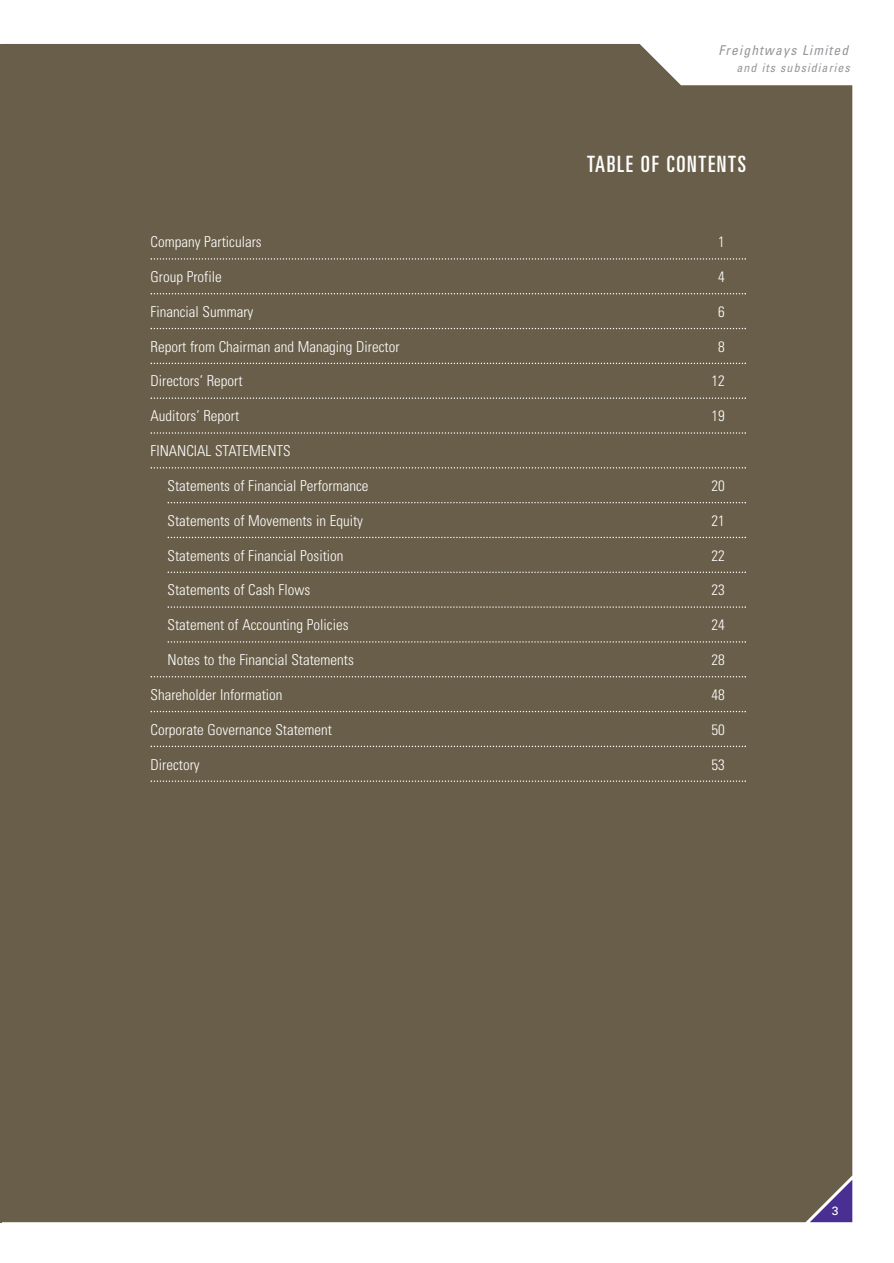
<style>
.page{position:relative;width:894px;height:1263px;background:#fff}
.page>*{position:absolute;margin:0;border:0;box-sizing:border-box;transform-origin:0 0}
.t1{font:ultra-condensed 22.5px "Univers";letter-spacing:.075em;color:#fff}
.t2{font:300 condensed 15px "Univers";color:#fff}
.t3{font:italic condensed 13.5px "Univers";color:#939598}
.t4{font:italic condensed 12px "Univers";color:#939598}
.t5{font:12px "Univers";color:#fff}
</style>
<div class="page">
<div style="left:0;top:44px;width:853px;height:1179px;background:#695e49"></div>
<p class="t3" style="left:718px;top:46px;width:134px">Freightways Limited</p>
<p class="t4" style="left:736px;top:63px;width:117px">and its subsidiaries</p>
<h1 class="t1" style="left:587px;top:156px;width:160px">TABLE OF CONTENTS</h1>
<p class="t2" style="left:151px;top:236px;width:113px">Company Particulars</p>
<p class="t2" style="left:718px;top:236px;width:8px">1</p>
<p class="t2" style="left:151px;top:271px;width:73px">Group Profile</p>
<p class="t2" style="left:718px;top:271px;width:8px">4</p>
<p class="t2" style="left:151px;top:306px;width:104px">Financial Summary</p>
<p class="t2" style="left:718px;top:306px;width:8px">6</p>
<p class="t2" style="left:151px;top:341px;width:250px">Report from Chairman and Managing Director</p>
<p class="t2" style="left:718px;top:341px;width:8px">8</p>
<p class="t2" style="left:151px;top:376px;width:93px">Directors’ Report</p>
<p class="t2" style="left:711px;top:376px;width:15px">12</p>
<p class="t2" style="left:151px;top:410px;width:90px">Auditors’ Report</p>
<p class="t2" style="left:711px;top:410px;width:15px">19</p>
<p class="t2" style="left:151px;top:445px;width:142px">FINANCIAL STATEMENTS</p>
<p class="t2" style="left:168px;top:480px;width:202px">Statements of Financial Performance</p>
<p class="t2" style="left:711px;top:480px;width:15px">20</p>
<p class="t2" style="left:168px;top:515px;width:197px">Statements of Movements in Equity</p>
<p class="t2" style="left:711px;top:515px;width:15px">21</p>
<p class="t2" style="left:168px;top:550px;width:177px">Statements of Financial Position</p>
<p class="t2" style="left:711px;top:550px;width:15px">22</p>
<p class="t2" style="left:168px;top:584px;width:144px">Statements of Cash Flows</p>
<p class="t2" style="left:711px;top:584px;width:15px">23</p>
<p class="t2" style="left:168px;top:619px;width:182px">Statement of Accounting Policies</p>
<p class="t2" style="left:711px;top:619px;width:15px">24</p>
<p class="t2" style="left:168px;top:654px;width:188px">Notes to the Financial Statements</p>
<p class="t2" style="left:711px;top:654px;width:15px">28</p>
<p class="t2" style="left:151px;top:689px;width:133px">Shareholder Information</p>
<p class="t2" style="left:711px;top:689px;width:15px">48</p>
<p class="t2" style="left:151px;top:724px;width:183px">Corporate Governance Statement</p>
<p class="t2" style="left:711px;top:724px;width:15px">50</p>
<p class="t2" style="left:151px;top:758px;width:51px">Directory</p>
<p class="t2" style="left:711px;top:758px;width:15px">53</p>
<p class="t5" style="left:831px;top:1206px;width:8px">3</p>
</div>
